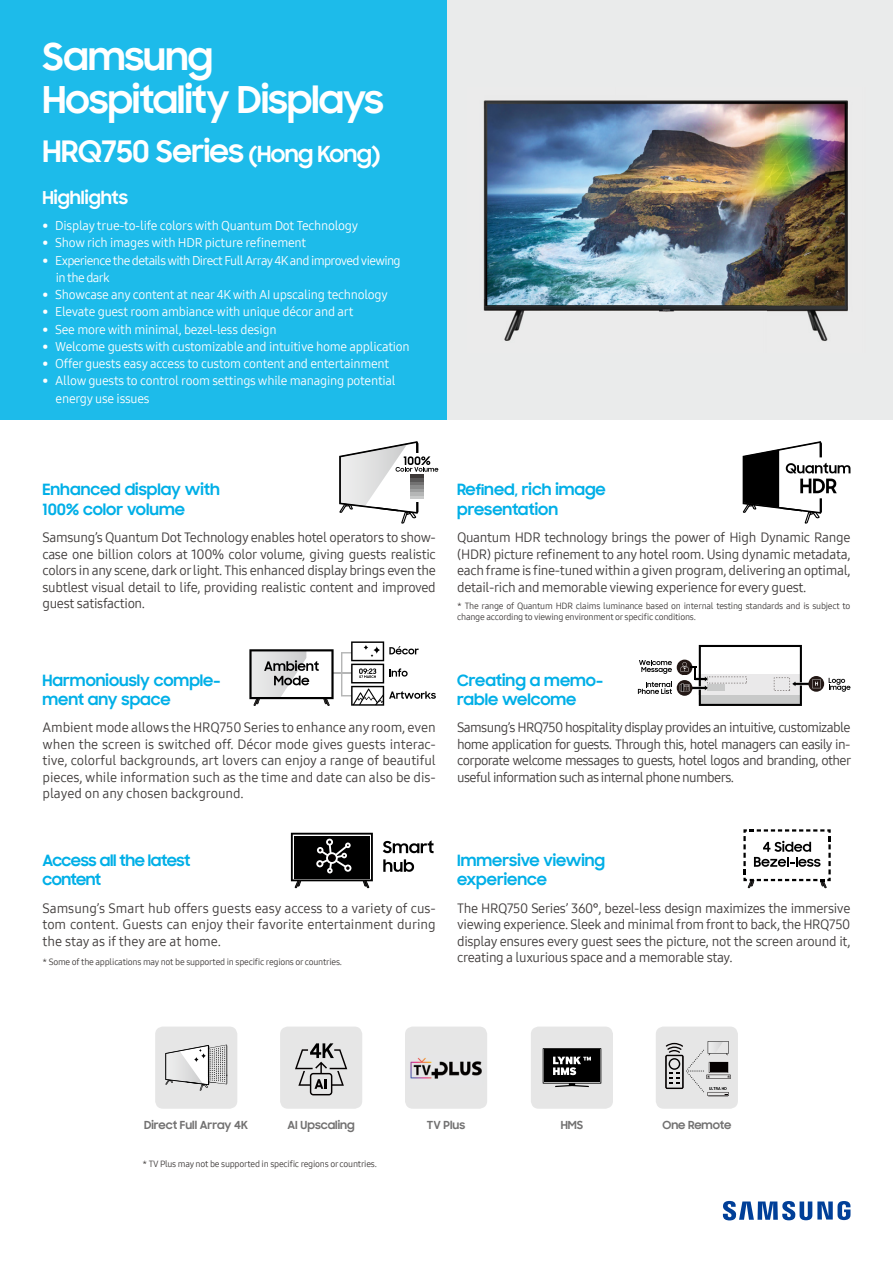
<style>
.page{position:relative;width:893px;height:1263px;background:#fff}
.page>*{position:absolute;margin:0;border:0;box-sizing:border-box;transform-origin:0 0}
.t1{font:700 37.5px/43.8px "Samsung Sharp Sans";letter-spacing:-.02em;color:#fff}
.t2{font:700 30px "Samsung Sharp Sans";letter-spacing:-.02em;color:#fff}
.t3{font:700 18px "Samsung Sharp Sans";color:#fff}
.t4{font:700 15.75px/19.5px "Samsung Sharp Sans";color:#00afe7}
.t5{font:700 15.75px/19.5px "Samsung Sharp Sans";letter-spacing:-.025em;color:#00afe7}
.t6{font:13.5px/16.5px "Samsung One 400";letter-spacing:-.025em;color:#3e3a39;text-align:justify}
.t7{font:12.75px/17.2px "Samsung One 400";letter-spacing:-.02em;color:#fff}
.t8{font:12.75px/17.2px "Samsung One 400";letter-spacing:-.05em;color:#fff}
.t9{font:700 11.25px "Samsung Sharp Sans";color:#727171}
.t10{font:9px/10.5px "Samsung One 400";letter-spacing:-.025em;color:#3e3a39}
.s1{font-size:22.5px}
</style>
<div class="page">
<div style="left:446px;top:0;width:447px;height:419px;background:#eaebeb"></div>
<img style="left:483px;top:100px;width:365px;height:241px">
<div style="left:0;top:0;width:446px;height:419px;background:#1dbbea"></div>
<svg style="left:723px;top:1201px;width:127px;height:19px"></svg>
<svg style="left:743px;top:441px;width:107px;height:83px"></svg>
<svg style="left:339px;top:441px;width:99px;height:83px"></svg>
<hr style="left:410px;top:496px;width:14px;height:3px;background:#c9caca">
<hr style="left:410px;top:492px;width:14px;height:3px;background:#b5b6b6">
<hr style="left:410px;top:489px;width:14px;height:3px;background:#9fa0a0">
<hr style="left:410px;top:485px;width:14px;height:3px;background:#898989">
<hr style="left:410px;top:482px;width:14px;height:3px;background:#727171">
<hr style="left:410px;top:478px;width:14px;height:3px;background:#595757">
<hr style="left:410px;top:474px;width:14px;height:3px;background:#3e3a39">
<div style="left:677px;top:660px;width:15px;height:15px;background:#231815;border-radius:50%"></div>
<svg style="left:829px;top:678px;width:21px;height:14px"></svg>
<svg style="left:639px;top:660px;width:33px;height:14px"></svg>
<svg style="left:638px;top:682px;width:34px;height:12px"></svg>
<svg style="left:808px;top:676px;width:16px;height:16px"></svg>
<svg style="left:677px;top:680px;width:15px;height:16px"></svg>
<svg style="left:680px;top:645px;width:141px;height:61px"></svg>
<svg style="left:383px;top:840px;width:51px;height:13px"></svg>
<svg style="left:383px;top:859px;width:31px;height:13px"></svg>
<svg style="left:291px;top:833px;width:82px;height:55px"></svg>
<div style="left:405px;top:1026px;width:82px;height:83px;background:#e6e6e6;border-radius:8px"></div>
<img style="left:410px;top:1057px;width:72px;height:22px">
<div style="left:531px;top:1026px;width:82px;height:83px;background:#e6e6e6;border-radius:8px"></div>
<svg style="left:543px;top:1048px;width:58px;height:39px;background:#373737"></svg>
<div style="left:656px;top:1026px;width:82px;height:83px;background:#e6e6e6;border-radius:8px"></div>
<hr style="left:706px;top:1075px;width:25px;height:4px;background:#727070">
<svg style="left:665px;top:1041px;width:65px;height:56px"></svg>
<hr style="left:332px;top:672px;width:20px;height:2px;background:#b5b6b6">
<svg style="left:249px;top:649px;width:85px;height:57px"></svg>
<svg style="left:341px;top:641px;width:95px;height:65px"></svg>
<div style="left:280px;top:1026px;width:82px;height:83px;background:#e6e6e6;border-radius:8px"></div>
<svg style="left:743px;top:829px;width:88px;height:59px"></svg>
<div style="left:155px;top:1026px;width:82px;height:83px;background:#e6e6e6;border-radius:8px"></div>
<svg style="left:165px;top:1044px;width:62px;height:47px"></svg>
<svg style="left:295px;top:1043px;width:52px;height:52px"></svg>
<h1 class="t1" style="left:43px;top:32px;width:343px">Samsung<br>Hospitality Displays</h1>
<h2 class="t2" style="left:43px;top:129px;width:339px">HRQ750 Series <span class="s1">(Hong Kong)</span></h2>
<h3 class="t3" style="left:43px;top:184px;width:87px">Highlights</h3>
<p class="t7" style="left:43px;top:217px;width:317px">• Display true-to-life colors with Quantum Dot Technology</p>
<p class="t7" style="left:43px;top:234px;width:265px">• Show rich images with HDR picture refinement</p>
<p class="t8" style="left:56px;top:251px;width:346px;text-indent:-13px">• Experience the details with Direct Full Array 4K and improved viewing in the dark</p>
<p class="t7" style="left:43px;top:286px;width:347px">• Showcase any content at near 4K with AI upscaling technology</p>
<p class="t7" style="left:43px;top:303px;width:312px">• Elevate guest room ambiance with unique décor and art</p>
<p class="t7" style="left:43px;top:320px;width:236px">• See more with minimal, bezel-less design</p>
<p class="t7" style="left:43px;top:338px;width:369px">• Welcome guests with customizable and intuitive home application</p>
<p class="t7" style="left:43px;top:355px;width:348px">• Offer guests easy access to custom content and entertainment</p>
<p class="t7" style="left:56px;top:372px;width:342px;text-indent:-13px">• Allow guests to control room settings while managing potential energy use issues</p>
<p class="t4" style="left:43px;top:479px;width:179px">Enhanced display with<br>100% color volume</p>
<p class="t4" style="left:457px;top:479px;width:150px">Refined, rich image presentation</p>
<p class="t6" style="left:43px;top:529px;width:395px">Samsung’s Quantum Dot Technology enables hotel operators to show&shy;case one billion colors at 100% color volume, giving guests realistic colors in any scene, dark or light. This enhanced display brings even the subtlest visual detail to life, providing realistic content and improved guest satisfaction.</p>
<p class="t6" style="left:457px;top:529px;width:395px">Quantum HDR technology brings the power of High Dynamic Range (HDR) picture refinement to any hotel room. Using dynamic metadata, each frame is fine-tuned within a given program, delivering an optimal, detail-rich and memorable viewing experience for every guest.</p>
<p class="t10" style="left:457px;top:601px;width:395px">* The range of Quantum HDR claims luminance based on internal testing standards and is subject to change according to viewing environment or specific conditions.</p>
<p class="t4" style="left:43px;top:669px;width:179px">Harmoniously comple&shy;ment any space</p>
<p class="t6" style="left:43px;top:719px;width:395px">Ambient mode allows the HRQ750 Series to enhance any room, even when the screen is switched off. Décor mode gives guests interac&shy;tive, colorful backgrounds, art lovers can enjoy a range of beautiful pieces, while information such as the time and date can also be dis&shy;played on any chosen background.</p>
<p class="t5" style="left:43px;top:850px;width:149px">Access all the latest content</p>
<p class="t6" style="left:43px;top:899px;width:395px">Samsung’s Smart hub offers guests easy access to a variety of cus&shy;tom content. Guests can enjoy their favorite entertainment during the stay as if they are at home.</p>
<p class="t10" style="left:43px;top:957px;width:301px">* Some of the applications may not be supported in specific regions or countries.</p>
<p class="t4" style="left:457px;top:669px;width:147px">Creating a memo&shy;rable welcome</p>
<p class="t6" style="left:457px;top:719px;width:396px">Samsung’s HRQ750 hospitality display provides an intuitive, customizable home application for guests. Through this, hotel managers can easily in&shy;corporate welcome messages to guests, hotel logos and branding, other useful information such as internal phone numbers.</p>
<p class="t4" style="left:457px;top:850px;width:149px">Immersive viewing experience</p>
<p class="t6" style="left:457px;top:899px;width:395px">The HRQ750 Series’ 360°, bezel-less design maximizes the immersive viewing experience. Sleek and minimal from front to back, the HRQ750 display ensures every guest sees the picture, not the screen around it, creating a luxurious space and a memorable stay.</p>
<p class="t9" style="left:144px;top:1117px;width:106px">Direct Full Array 4K</p>
<p class="t9" style="left:288px;top:1117px;width:69px">AI Upscaling</p>
<p class="t9" style="left:427px;top:1117px;width:40px">TV Plus</p>
<p class="t9" style="left:561px;top:1117px;width:24px">HMS</p>
<p class="t9" style="left:662px;top:1117px;width:71px">One Remote</p>
<p class="t10" style="left:143px;top:1158px;width:236px">* TV Plus may not be supported in specific regions or countries.</p>
</div>
